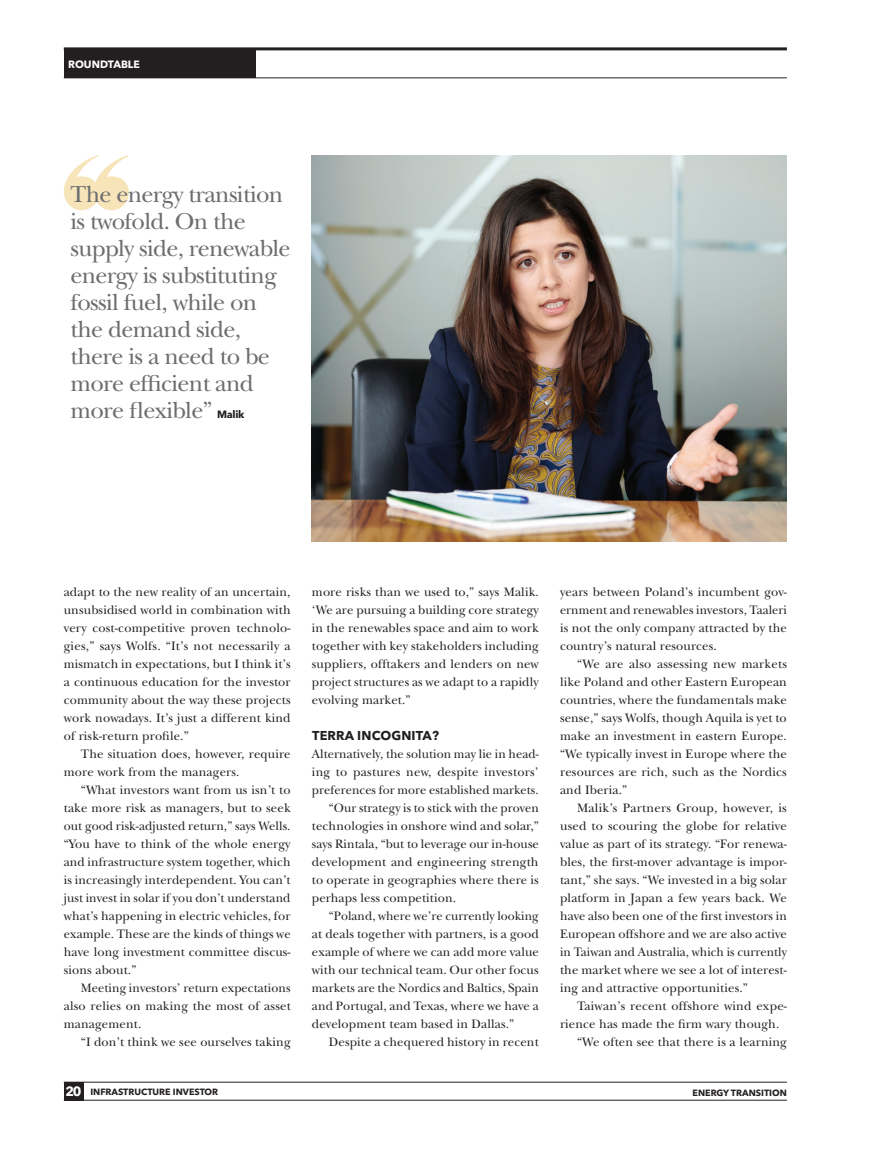
<style>
.page{position:relative;width:872px;height:1149px;background:#fff}
.page>*{position:absolute;margin:0;border:0;box-sizing:border-box;transform-origin:0 0}
._14_Big_feature_quot{font:24px/27px "New Baskerville Std";letter-spacing:-.03em;color:#6c6d70}
._4_Body_text_indent{font:12.75px/18px "New Baskerville Std";letter-spacing:.01em;color:#231f20;text-align:justify}
._6_Body_text_full_ou{font:12.75px/18px "New Baskerville Std";letter-spacing:.005em;color:#231f20;text-align:justify}
._7_Subhead{font:700 12.75px "Avenir Next LT Pro";letter-spacing:.01em;color:#231f20}
.t1{font:700 10.5px "Avenir Next LT Pro";color:#fff}
._14_Big_feature_quot-2{font:700 10.5px "Avenir Next LT Pro";letter-spacing:-.03em;color:#231f20}
.t2{font:700 9px "Avenir Next LT Pro";color:#231f20}
.s1{font-size:13.35px;color:#fff}
</style>
<div class="page">
<div style="left:64px;top:1081px;width:19px;height:18px;background:#231f20"></div>
<hr style="left:64px;top:1081px;width:723px;height:1px;background:#231f20">
<hr style="left:64px;top:1099px;width:723px;height:1px;background:#231f20">
<div style="left:64px;top:50px;width:191px;height:28px;background:#231f20"></div>
<hr style="left:64px;top:47px;width:723px;height:3px;background:#231f20">
<hr style="left:64px;top:78px;width:723px;height:1px;background:#231f20">
<img style="left:312px;top:155px;width:475px;height:386px">
<svg style="left:64px;top:155px;width:65px;height:55px"></svg>
<p class="t1" style="left:68px;top:58px;width:73px">ROUNDTABLE</p>
<p class="_14_Big_feature_quot" style="left:71px;top:181px;width:222px">The energy transition is twofold. On the supply side, renewable energy is substituting fossil fuel, while on the demand side, there is a need to be more efficient and more flexible”</p>
<p class="_14_Big_feature_quot-2" style="left:217px;top:408px;width:29px">Malik</p>
<p class="_4_Body_text_indent" style="left:64px;top:582px;width:228px">adapt to the new reality of an uncertain, unsubsidised world in combination with very cost-competitive proven technolo&shy;gies,” says Wolfs. “It’s not necessarily a mismatch in expectations, but I think it’s a continuous education for the investor community about the way these projects work nowadays. It’s just a different kind of risk-return profile.”</p>
<p class="_4_Body_text_indent" style="left:64px;top:744px;width:228px;text-indent:17px">The situation does, however, require more work from the managers.</p>
<p class="_4_Body_text_indent" style="left:64px;top:780px;width:228px;text-indent:17px">“What investors want from us isn’t to take more risk as managers, but to seek out good risk-adjusted return,” says Wells. “You have to think of the whole energy and infrastructure system together, which is increasingly interdependent. You can’t just invest in solar if you don’t understand what’s happening in electric vehicles, for example. These are the kinds of things we have long investment committee discus&shy;sions about.”</p>
<p class="_4_Body_text_indent" style="left:64px;top:978px;width:228px;text-indent:17px">Meeting investors’ return expectations also relies on making the most of asset management.</p>
<p class="_4_Body_text_indent" style="left:81px;top:1032px;width:211px">“I don’t think we see ourselves taking</p>
<p class="_4_Body_text_indent" style="left:312px;top:582px;width:228px">more risks than we used to,” says Malik. ‘We are pursuing a building core strategy in the renewables space and aim to work together with key stakeholders including suppliers, offtakers and lenders on new project structures as we adapt to a rapidly evolving market.”</p>
<p class="_7_Subhead" style="left:312px;top:727px;width:128px">TERRA INCOGNITA?</p>
<p class="_6_Body_text_full_ou" style="left:312px;top:744px;width:228px">Alternatively, the solution may lie in head&shy;ing to pastures new, despite investors’ preferences for more established markets.</p>
<p class="_4_Body_text_indent" style="left:312px;top:798px;width:228px;text-indent:17px">“Our strategy is to stick with the proven technologies in onshore wind and solar,” says Rintala, “but to leverage our in-house development and engineering strength to operate in geographies where there is perhaps less competition.</p>
<p class="_4_Body_text_indent" style="left:312px;top:906px;width:228px;text-indent:17px">“Poland, where we’re currently looking at deals together with partners, is a good example of where we can add more value with our technical team. Our other focus markets are the Nordics and Baltics, Spain and Portugal, and Texas, where we have a development team based in Dallas.”</p>
<p class="_4_Body_text_indent" style="left:329px;top:1032px;width:211px">Despite a chequered history in recent</p>
<p class="_4_Body_text_indent" style="left:560px;top:582px;width:228px">years between Poland’s incumbent gov&shy;ernment and renewables investors, Taaleri is not the only company attracted by the country’s natural resources.</p>
<p class="_4_Body_text_indent" style="left:560px;top:654px;width:228px;text-indent:17px">“We are also assessing new markets like Poland and other Eastern European countries, where the fundamentals make sense,” says Wolfs, though Aquila is yet to make an investment in eastern Europe. “We typically invest in Europe where the resources are rich, such as the Nordics and Iberia.”</p>
<p class="_4_Body_text_indent" style="left:560px;top:798px;width:228px;text-indent:17px">Malik’s Partners Group, however, is used to scouring the globe for relative value as part of its strategy. “For renewa&shy;bles, the first-mover advantage is impor&shy;tant,” she says. “We invested in a big solar platform in Japan a few years back. We have also been one of the first investors in European offshore and we are also active in Taiwan and Australia, which is currently the market where we see a lot of interest&shy;ing and attractive opportunities.”</p>
<p class="_4_Body_text_indent" style="left:560px;top:996px;width:228px;text-indent:17px">Taiwan’s recent offshore wind expe&shy;rience has made the firm wary though.</p>
<p class="_4_Body_text_indent" style="left:577px;top:1032px;width:211px">“We often see that there is a learning</p>
<p class="t2" style="left:66px;top:1085px;width:154px"><span class="s1">20</span> INFRASTRUCTURE INVESTOR</p>
<p class="t2" style="left:692px;top:1086px;width:96px">ENERGY TRANSITION</p>
</div>
